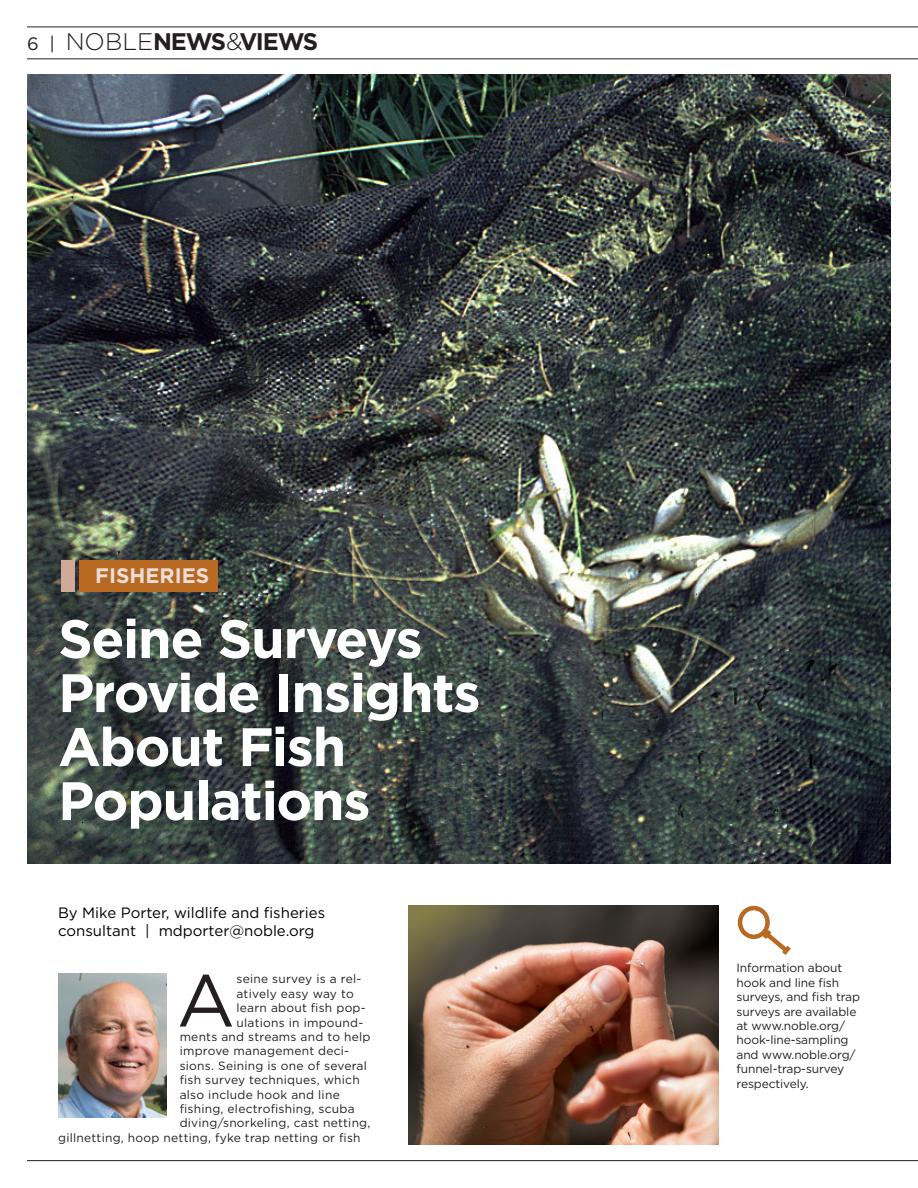
<style>
.page{position:relative;width:918px;height:1188px;background:#fff}
.page>*{position:absolute;margin:0;border:0;box-sizing:border-box;transform-origin:0 0}
.t1{font:73.65px "Gotham";color:#231f20}
.t2{font:700 54px/54px "Gotham";letter-spacing:-.025em;color:#fff}
.t3{font:700 24px "Gotham";letter-spacing:-.06em;color:#231f20}
.t4{font:700 21px "Gotham";color:#ecddd8}
.t5{font:15px/18px "Gotham";color:#000}
.t6{font:12px "Gotham";letter-spacing:.02em;color:#231f20}
.t7{font:12px/14.4px "Gotham";letter-spacing:-.01em;color:#231f20}
.s1{font-weight:400;font-size:18px}
.s2{font-weight:300}
</style>
<div class="page">
<hr style="left:27px;top:1160px;width:891px;height:1px;background:#231f20">
<hr style="left:27px;top:58px;width:891px;height:1px;background:#231f20">
<hr style="left:27px;top:27px;width:891px;height:1px;background:#231f20">
<img style="left:27px;top:74px;width:864px;height:790px">
<img style="left:58px;top:973px;width:108px;height:144px">
<div style="left:79px;top:560px;width:138px;height:31px;background:#b86922"></div>
<div style="left:61px;top:560px;width:13px;height:31px;background:#d1a998"></div>
<img style="left:408px;top:906px;width:310px;height:239px">
<div style="left:738px;top:906px;width:32px;height:33px;border:4px solid #b86922;border-radius:50%"></div>
<svg style="left:757px;top:925px;width:34px;height:30px"></svg>
<h3 class="t3" style="left:27px;top:26px;width:293px"><span class="s1">6 |</span> <span class="s2">NOBLE</span>NEWS<span class="s2">&amp;</span>VIEWS</h3>
<h3 class="t4" style="left:95px;top:562px;width:116px">FISHERIES</h3>
<h2 class="t2" style="left:58px;top:612px;width:424px">Seine Surveys<br>Provide Insights<br>About Fish<br>Populations</h2>
<p class="t5" style="left:58px;top:903px;width:269px">By Mike Porter, wildlife and fisheries consultant | mdporter@noble.org</p>
<h1 class="t1" style="left:177px;top:953px;width:60px">A</h1>
<p class="t6" style="left:237px;top:971px;width:126px">seine survey is a rel-</p>
<p class="t6" style="left:237px;top:986px;width:119px">atively easy way to</p>
<p class="t6" style="left:237px;top:1000px;width:131px">learn about fish pop-</p>
<p class="t6" style="left:237px;top:1015px;width:128px">ulations in impound-</p>
<p class="t6" style="left:180px;top:1029px;width:192px">ments and streams and to help</p>
<p class="t6" style="left:180px;top:1043px;width:171px">improve management deci-</p>
<p class="t6" style="left:180px;top:1058px;width:189px">sions. Seining is one of several</p>
<p class="t6" style="left:180px;top:1072px;width:182px">fish survey techniques, which</p>
<p class="t6" style="left:180px;top:1087px;width:162px">also include hook and line</p>
<p class="t6" style="left:180px;top:1101px;width:177px">fishing, electrofishing, scuba</p>
<p class="t6" style="left:180px;top:1115px;width:192px">diving/snorkeling, cast netting,</p>
<p class="t6" style="left:58px;top:1130px;width:304px">gillnetting, hoop netting, fyke trap netting or fish</p>
<p class="t7" style="left:737px;top:961px;width:125px">Information about hook and line fish surveys, and fish trap surveys are available at www.noble.org/ hook-line-sampling and www.noble.org/ funnel-trap-survey respectively.</p>
</div>
